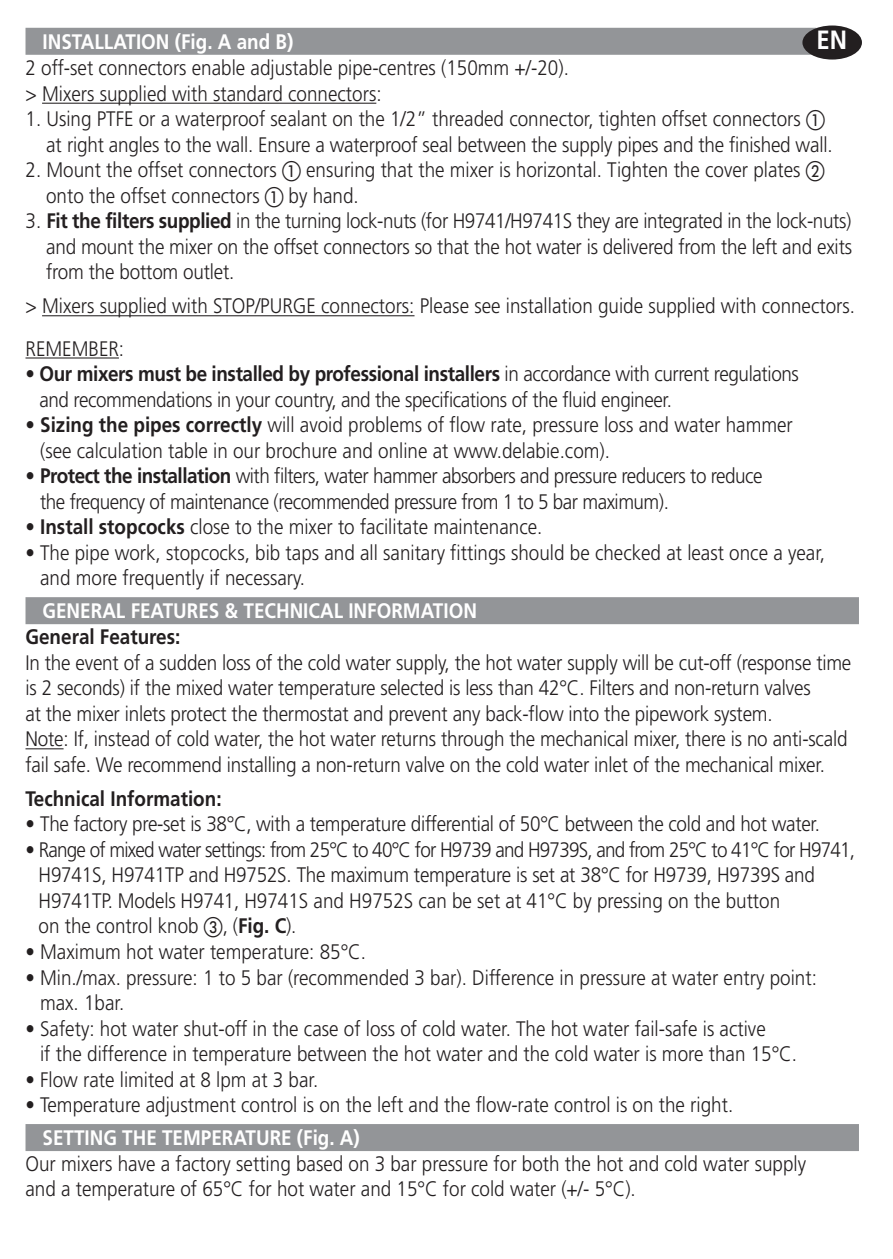
<style>
.page{position:relative;width:893px;height:1259px;background:#fff}
.page>*{position:absolute;margin:0;border:0;box-sizing:border-box;transform-origin:0 0}
.t1{font:700 26.4px "Frutiger";color:#fff;scale:.91 1}
.t2{font:300 21px/25.5px "Frutiger";color:#231f20;scale:.9 1}
.t3{font:300 21px/25.5px "Frutiger";letter-spacing:-.02em;color:#231f20;scale:.9 1}
.t4{font:300 21px/25.5px "Frutiger";letter-spacing:-.025em;color:#231f20;scale:.9 1}
.t5{font:700 21px "Frutiger";color:#fff;scale:.9 1}
.t6{font:700 21px "Frutiger";color:#231f20;scale:.9 1}
.s1{font-family:"European Pi One";font-weight:400}
.s2{font-weight:700}
</style>
<div class="page">
<div style="left:26px;top:28px;width:790px;height:27px;background:#939598"></div>
<hr style="left:42px;top:103px;width:334px;height:1px;background:#231f20">
<hr style="left:42px;top:315px;width:372px;height:1px;background:#231f20">
<hr style="left:26px;top:357px;width:93px;height:1px;background:#231f20">
<div style="left:26px;top:597px;width:833px;height:27px;background:#939598"></div>
<hr style="left:26px;top:748px;width:38px;height:1px;background:#231f20">
<div style="left:26px;top:1124px;width:833px;height:27px;background:#939598"></div>
<div style="left:802px;top:26px;width:60px;height:34px;background:#231f20;border-radius:50%"></div>
<p class="t1" style="left:817px;top:30px;width:35px">EN</p>
<p class="t5" style="left:43px;top:33px;width:280px">INSTALLATION (Fig. A and B)</p>
<p class="t2" style="left:26px;top:57px;width:605px">2 off-set connectors enable adjustable pipe-centres (150mm +/-20). &gt; Mixers supplied with standard connectors:</p>
<p class="t2" style="left:46px;top:108px;width:875px;text-indent:-21px">1. Using PTFE or a waterproof sealant on the 1/2” threaded connector, tighten offset connectors <span class="s1">A </span>at right angles to the wall. Ensure a waterproof seal between the supply pipes and the finished wall.</p>
<p class="t2" style="left:46px;top:159px;width:867px;text-indent:-21px">2. Mount the offset connectors <span class="s1">A</span> ensuring that the mixer is horizontal. Tighten the cover plates <span class="s1">B </span>onto the offset connectors <span class="s1">A</span> by hand.</p>
<p class="t2" style="left:46px;top:210px;width:897px;text-align:justify;text-indent:-21px">3. <span class="s2">Fit the filters supplied</span> in the turning lock-nuts (for H9741/H9741S they are integrated in the lock-nuts) and mount the mixer on the offset connectors so that the hot water is delivered from the left and exits from the bottom outlet.</p>
<p class="t2" style="left:26px;top:286px;width:923px;line-height:42.3px">&gt; Mixers supplied with STOP/PURGE connectors: Please see installation guide supplied with connectors.<br>REMEMBER:</p>
<p class="t3" style="left:39px;top:363px;width:845px;text-indent:-14px">• <span class="s2">Our mixers must be installed by professional installers</span> in accordance with current regulations and recommendations in your country, and the specifications of the fluid engineer.</p>
<p class="t2" style="left:40px;top:414px;width:838px;text-indent:-15px">• <span class="s2">Sizing the pipes correctly</span> will avoid problems of flow rate, pressure loss and water hammer (see calculation table in our brochure and online at www.delabie.com).</p>
<p class="t4" style="left:40px;top:465px;width:804px;text-indent:-15px">• <span class="s2">Protect the installation</span> with filters, water hammer absorbers and pressure reducers to reduce the frequency of maintenance (recommended pressure from 1 to 5 bar maximum).</p>
<p class="t2" style="left:26px;top:516px;width:576px">• <span class="s2">Install stopcocks</span> close to the mixer to facilitate maintenance.</p>
<p class="t2" style="left:40px;top:541px;width:874px;text-indent:-15px">• The pipe work, stopcocks, bib taps and all sanitary fittings should be checked at least once a year, and more frequently if necessary.</p>
<p class="t5" style="left:43px;top:602px;width:484px">GENERAL FEATURES &amp; TECHNICAL INFORMATION</p>
<p class="t6" style="left:26px;top:628px;width:174px">General Features:</p>
<p class="t2" style="left:25px;top:651px;width:919px">In the event of a sudden loss of the cold water supply, the hot water supply will be cut-off (response time is 2 seconds) if the mixed water temperature selected is less than 42°C. Filters and non-return valves<br>at the mixer inlets protect the thermostat and prevent any back-flow into the pipework system.<br>Note: If, instead of cold water, the hot water returns through the mechanical mixer, there is no anti-scald fail safe. We recommend installing a non-return valve on the cold water inlet of the mechanical mixer.</p>
<p class="t6" style="left:25px;top:790px;width:219px">Technical Information:</p>
<p class="t2" style="left:25px;top:813px;width:884px">• The factory pre-set is 38°C, with a temperature differential of 50°C between the cold and hot water.</p>
<p class="t2" style="left:39px;top:838px;width:909px;text-indent:-13px">• Range of mixed water settings: from 25°C to 40°C for H9739 and H9739S, and from 25°C to 41°C for H9741, H9741S, H9741TP and H9752S. The maximum temperature is set at 38°C for H9739, H9739S and H9741TP. Models H9741, H9741S and H9752S can be set at 41°C by pressing on the button<br>on the control knob <span class="s1">C</span>, (<span class="s2">Fig. C</span>).</p>
<p class="t2" style="left:25px;top:940px;width:380px">• Maximum hot water temperature: 85°C.</p>
<p class="t2" style="left:40px;top:966px;width:865px;text-indent:-15px">• Min./max. pressure: 1 to 5 bar (recommended 3 bar). Difference in pressure at water entry point: max. 1bar.</p>
<p class="t2" style="left:40px;top:1017px;width:843px;text-indent:-15px">• Safety: hot water shut-off in the case of loss of cold water. The hot water fail-safe is active<br>if the difference in temperature between the hot water and the cold water is more than 15°C.</p>
<p class="t2" style="left:25px;top:1068px;width:327px">• Flow rate limited at 8 lpm at 3 bar.</p>
<p class="t2" style="left:25px;top:1093px;width:788px">• Temperature adjustment control is on the left and the flow-rate control is on the right.</p>
<p class="t5" style="left:43px;top:1129px;width:354px">SETTING THE TEMPERATURE (Fig. A)</p>
<p class="t2" style="left:26px;top:1153px;width:869px">Our mixers have a factory setting based on 3 bar pressure for both the hot and cold water supply and a temperature of 65°C for hot water and 15°C for cold water (+/- 5°C).</p>
</div>
